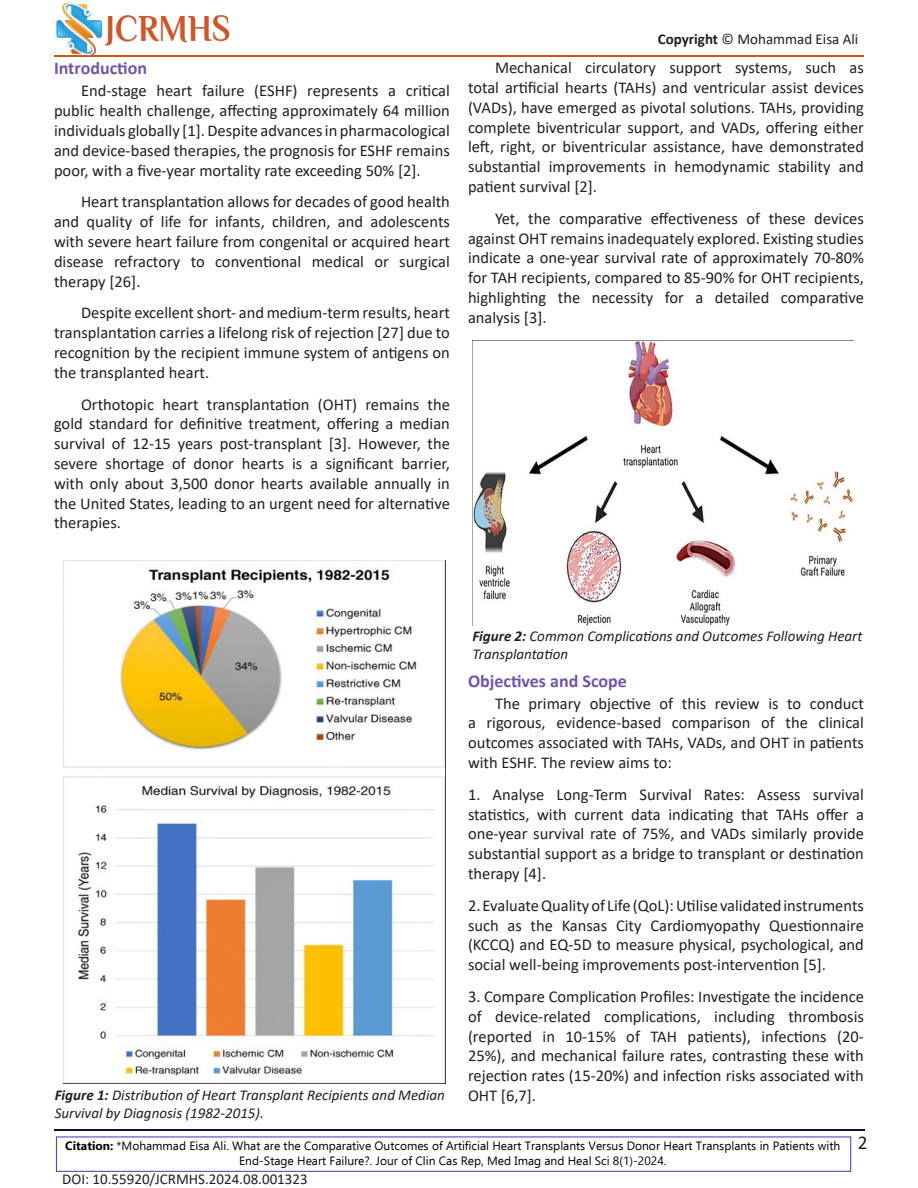
<style>
.page{position:relative;width:918px;height:1188px;background:#fff}
.page>*{position:absolute;margin:0;border:0;box-sizing:border-box;transform-origin:0 0}
.t1{font:19.5px "Calibri";color:#231f20}
.side_heading{font:700 18px "Calibri";color:#7054ae}
.Body_Text_First_Indent{font:16.5px/19.8px "Calibri";color:#231f20;text-align:justify}
.figure_tittle{font:italic 15px/18px "Calibri";color:#231f20}
.t2{font:15px "Calibri";color:#231f20}
.t3{font:12px/14.4px "Ebrima";color:#000;text-align:center}
.s1{font-weight:700}
</style>
<div class="page">
<hr style="left:54px;top:55px;width:810px;height:1px;background:#c45911">
<img style="left:54px;top:2px;width:178px;height:55px">
<hr style="left:55px;top:1130px;width:810px;height:1px;background:#071735">
<div style="left:56px;top:1137px;width:795px;height:35px;background:#fff;border:1px solid #4336ba"></div>
<img style="left:64px;top:560px;width:381px;height:523px">
<img style="left:472px;top:340px;width:382px;height:285px">
<p class="side_heading" style="left:54px;top:56px;width:95px">Introduction</p>
<p class="Body_Text_First_Indent" style="left:54px;top:81px;width:397px;text-indent:27px">End-stage heart failure (ESHF) represents a critical public health challenge, affecting approximately 64 million individuals globally [1]. Despite advances in pharmacological and device-based therapies, the prognosis for ESHF remains poor, with a five-year mortality rate exceeding 50% [2].</p>
<p class="Body_Text_First_Indent" style="left:54px;top:192px;width:398px;text-indent:27px">Heart transplantation allows for decades of good health and quality of life for infants, children, and adolescents with severe heart failure from congenital or acquired heart disease refractory to conventional medical or surgical therapy [26].</p>
<p class="Body_Text_First_Indent" style="left:54px;top:303px;width:398px;text-indent:27px">Despite excellent short- and medium-term results, heart transplantation carries a lifelong risk of rejection [27] due to recognition by the recipient immune system of antigens on the transplanted heart.</p>
<p class="Body_Text_First_Indent" style="left:54px;top:394px;width:398px;text-indent:27px">Orthotopic heart transplantation (OHT) remains the gold standard for definitive treatment, offering a median survival of 12-15 years post-transplant [3]. However, the severe shortage of donor hearts is a significant barrier, with only about 3,500 donor hearts available annually in the United States, leading to an urgent need for alternative therapies.</p>
<p class="t2" style="left:658px;top:29px;width:202px"><span class="s1">Copyright</span> © Mohammad Eisa Ali</p>
<p class="Body_Text_First_Indent" style="left:468px;top:57px;width:398px;text-indent:27px">Mechanical circulatory support systems, such as total artificial hearts (TAHs) and ventricular assist devices (VADs), have emerged as pivotal solutions. TAHs, providing complete biventricular support, and VADs, offering either left, right, or biventricular assistance, have demonstrated substantial improvements in hemodynamic stability and patient survival [2].</p>
<p class="Body_Text_First_Indent" style="left:468px;top:208px;width:398px;text-indent:27px">Yet, the comparative effectiveness of these devices against OHT remains inadequately explored. Existing studies indicate a one-year survival rate of approximately 70-80% for TAH recipients, compared to 85-90% for OHT recipients, highlighting the necessity for a detailed comparative analysis [3].</p>
<p class="figure_tittle" style="left:55px;top:1086px;width:392px"><span class="s1">Figure 1:</span> Distribution of Heart Transplant Recipients and Median<br>Survival by Diagnosis (1982-2015).</p>
<p class="figure_tittle" style="left:472px;top:626px;width:392px"><span class="s1">Figure 2:</span> Common Complications and Outcomes Following Heart<br>Transplantation</p>
<p class="side_heading" style="left:468px;top:668px;width:160px">Objectives and Scope</p>
<p class="Body_Text_First_Indent" style="left:468px;top:693px;width:397px;text-indent:27px">The primary objective of this review is to conduct a rigorous, evidence-based comparison of the clinical outcomes associated with TAHs, VADs, and OHT in patients with ESHF. The review aims to:</p>
<p class="Body_Text_First_Indent" style="left:468px;top:784px;width:397px">1. Analyse Long-Term Survival Rates: Assess survival statistics, with current data indicating that TAHs offer a one-year survival rate of 75%, and VADs similarly provide substantial support as a bridge to transplant or destination therapy [4].</p>
<p class="Body_Text_First_Indent" style="left:468px;top:895px;width:398px">2. Evaluate Quality of Life (QoL): Utilise validated instruments such as the Kansas City Cardiomyopathy Questionnaire (KCCQ) and EQ-5D to measure physical, psychological, and social well-being improvements post-intervention [5].</p>
<p class="Body_Text_First_Indent" style="left:468px;top:986px;width:397px">3. Compare Complication Profiles: Investigate the incidence of device-related complications, including thrombosis (reported in 10-15% of TAH patients), infections (20- 25%), and mechanical failure rates, contrasting these with rejection rates (15-20%) and infection risks associated with OHT [6,7].</p>
<p class="t3" style="left:65px;top:1138px;width:777px"><span class="s1">Citation:</span> *Mohammad Eisa Ali. What are the Comparative Outcomes of Artificial Heart Transplants Versus Donor Heart Transplants in Patients with<br>End-Stage Heart Failure?. Jour of Clin Cas Rep, Med Imag and Heal Sci 8(1)-2024.</p>
<p class="t2" style="left:62px;top:1169px;width:247px">DOI: 10.55920/JCRMHS.2024.08.001323</p>
<p class="t1" style="left:858px;top:1129px;width:11px">2</p>
</div>
